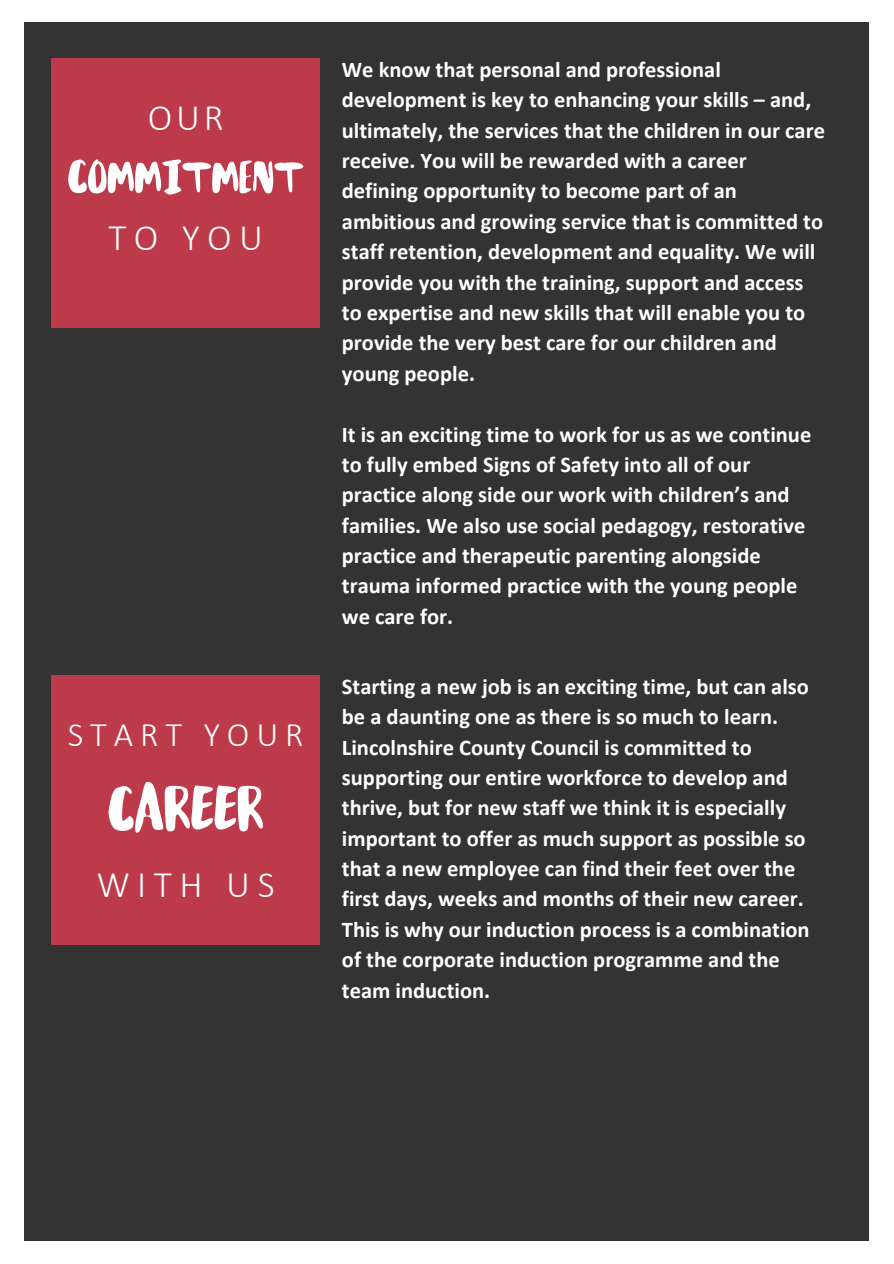
<style>
.page{position:relative;width:894px;height:1264px;background:#fff}
.page>*{position:absolute;margin:0;border:0;box-sizing:border-box;transform-origin:0 0}
.t1{font:76.5px "Mix Brush";color:#fff}
.t2{font:57px "Mix Brush";color:#fff}
.t3{font:300 37.5px "Calibri";letter-spacing:.2em;color:#fff}
.t4{font:300 34.5px "Calibri";letter-spacing:.2em;color:#fff}
.t5{font:700 22.5px/30.3px "Calibri";color:#fff}
</style>
<div class="page">
<div style="left:25px;top:23px;width:843px;height:1217px;background:#333"></div>
<div style="left:52px;top:59px;width:267px;height:269px;background:#bd3a4b"></div>
<div style="left:52px;top:675px;width:267px;height:269px;background:#bd3a4b"></div>
<h3 class="t3" style="left:148px;top:102px;width:77px">OUR</h3>
<h3 class="t2" style="left:68px;top:157px;width:238px">Commitment</h3>
<h1 class="t3" style="left:108px;top:222px;width:156px">TO YOU</h1>
<p class="t4" style="left:68px;top:720px;width:237px">START YOUR</p>
<h3 class="t1" style="left:108px;top:782px;width:157px">CAREER</h3>
<p class="t3" style="left:97px;top:868px;width:179px">WITH US</p>
<h3 class="t5" style="left:342px;top:56px;width:484px">We know that personal and professional development is key to enhancing your skills – and, ultimately, the services that the children in our care receive. You will be rewarded with a career defining opportunity to become part of an ambitious and growing service that is committed to staff retention, development and equality. We will provide you with the training, support and access to expertise and new skills that will enable you to provide the very best care for our children and young people.</h3>
<h2 class="t5" style="left:342px;top:421px;width:471px">It is an exciting time to work for us as we continue to fully embed Signs of Safety into all of our practice along side our work with children’s and families. We also use social pedagogy, restorative practice and therapeutic parenting alongside trauma informed practice with the young people we care for.</h2>
<p class="t5" style="left:342px;top:673px;width:469px">Starting a new job is an exciting time, but can also be a daunting one as there is so much to learn.<br>Lincolnshire County Council is committed to supporting our entire workforce to develop and thrive, but for new staff we think it is especially important to offer as much support as possible so that a new employee can find their feet over the first days, weeks and months of their new career.<br>This is why our induction process is a combination of the corporate induction programme and the team induction.</p>
</div>
